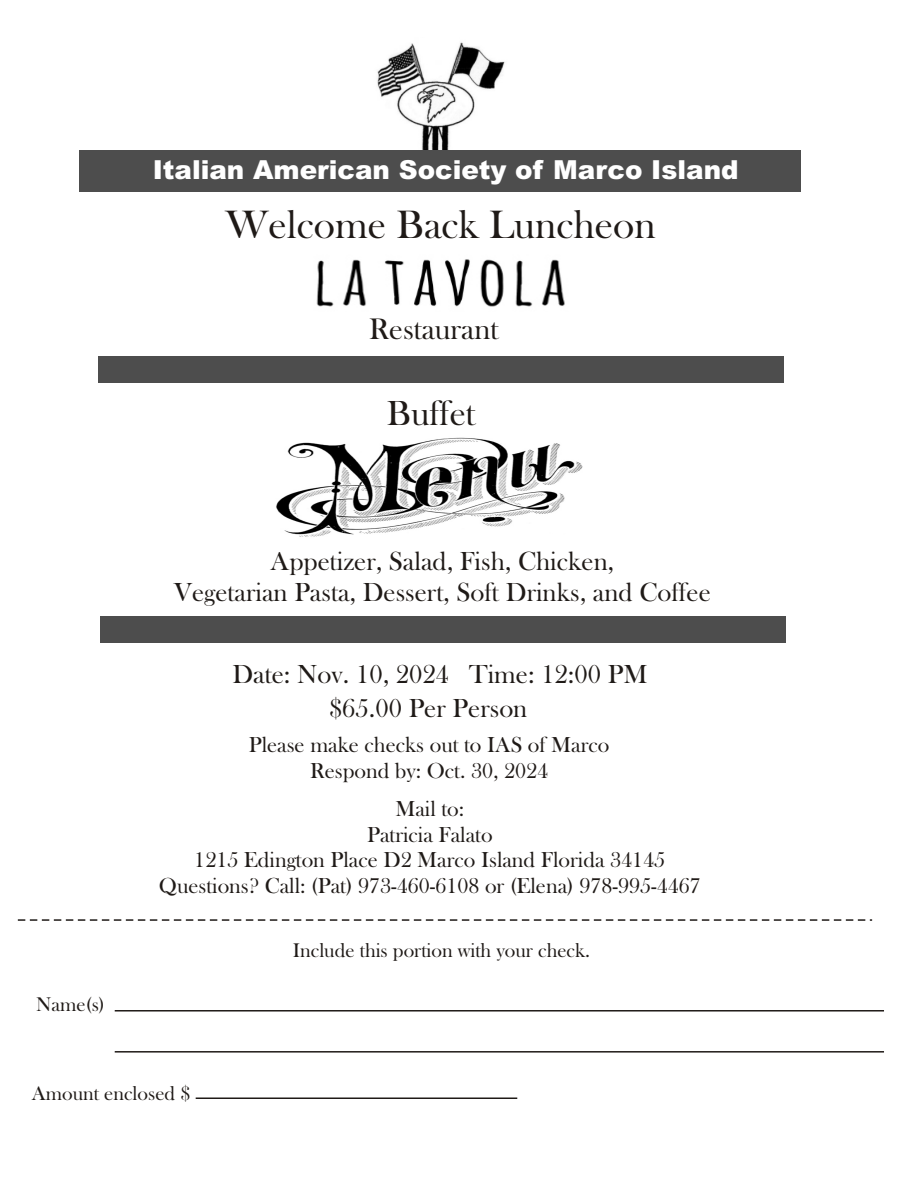
<style>
.page{position:relative;width:918px;height:1188px;background:#fff}
.page>*{position:absolute;margin:0;border:0;box-sizing:border-box;transform-origin:0 0}
.t1{font:40.95px "Baskerville Old Face";color:#1f1a17}
.t2{font:36px "Baskerville Old Face";color:#1f1a17}
.t3{font:30.75px "Baskerville Old Face";color:#1f1a17}
.t4{font:27px/30.8px "Baskerville Old Face";color:#1f1a17;text-align:center}
.t5{font:900 26.25px "Arial";color:#fff}
.t6{font:22.35px/25.5px "Baskerville Old Face";color:#1f1a17;text-align:center}
.t7{font:20.4px "Baskerville Old Face";color:#1f1a17}
</style>
<div class="page">
<img style="left:377px;top:42px;width:128px;height:108px">
<img style="left:276px;top:437px;width:307px;height:100px">
<div style="left:100px;top:616px;width:685px;height:27px;background:#4d4d4d"></div>
<div style="left:99px;top:356px;width:685px;height:27px;background:#4d4d4d"></div>
<img style="left:316px;top:259px;width:249px;height:48px">
<div style="left:79px;top:150px;width:721px;height:42px;background:#4d4d4d"></div>
<svg style="left:18px;top:919px;width:854px;height:2px"></svg>
<hr style="left:115px;top:1010px;width:769px;height:2px;background:#1f1a17">
<hr style="left:115px;top:1051px;width:769px;height:2px;background:#1f1a17">
<hr style="left:196px;top:1098px;width:321px;height:1px;background:#1f1a17">
<p class="t5" style="left:153px;top:160px;width:587px">Italian American Society of Marco Island</p>
<h1 class="t1" style="left:225px;top:210px;width:432px">Welcome Back Luncheon</h1>
<h3 class="t3" style="left:369px;top:318px;width:131px">Restaurant</h3>
<h2 class="t2" style="left:387px;top:401px;width:90px">Buffet</h2>
<p class="t4" style="left:174px;top:548px;width:538px">Appetizer, Salad, Fish, Chicken,<br>Vegetarian Pasta, Dessert, Soft Drinks, and Coffee</p>
<p class="t4" style="left:329px;top:659px;width:320px;line-height:34.3px;text-align:left;text-indent:-97px">Date: Nov. 10, 2024 Time: 12:00 PM $65.00 Per Person</p>
<p class="t6" style="left:249px;top:734px;width:362px">Please make checks out to IAS of Marco<br>Respond by: Oct. 30, 2024</p>
<p class="t6" style="left:159px;top:798px;width:543px">Mail to:<br>Patricia Falato<br>1215 Edington Place D2 Marco Island Florida 34145<br>Questions? Call: (Pat) 973-460-6108 or (Elena) 978-995-4467</p>
<p class="t7" style="left:36px;top:997px;width:70px">Name(s)</p>
<p class="t7" style="left:32px;top:1086px;width:160px">Amount enclosed $</p>
<p class="t7" style="left:293px;top:943px;width:299px">Include this portion with your check.</p>
</div>
